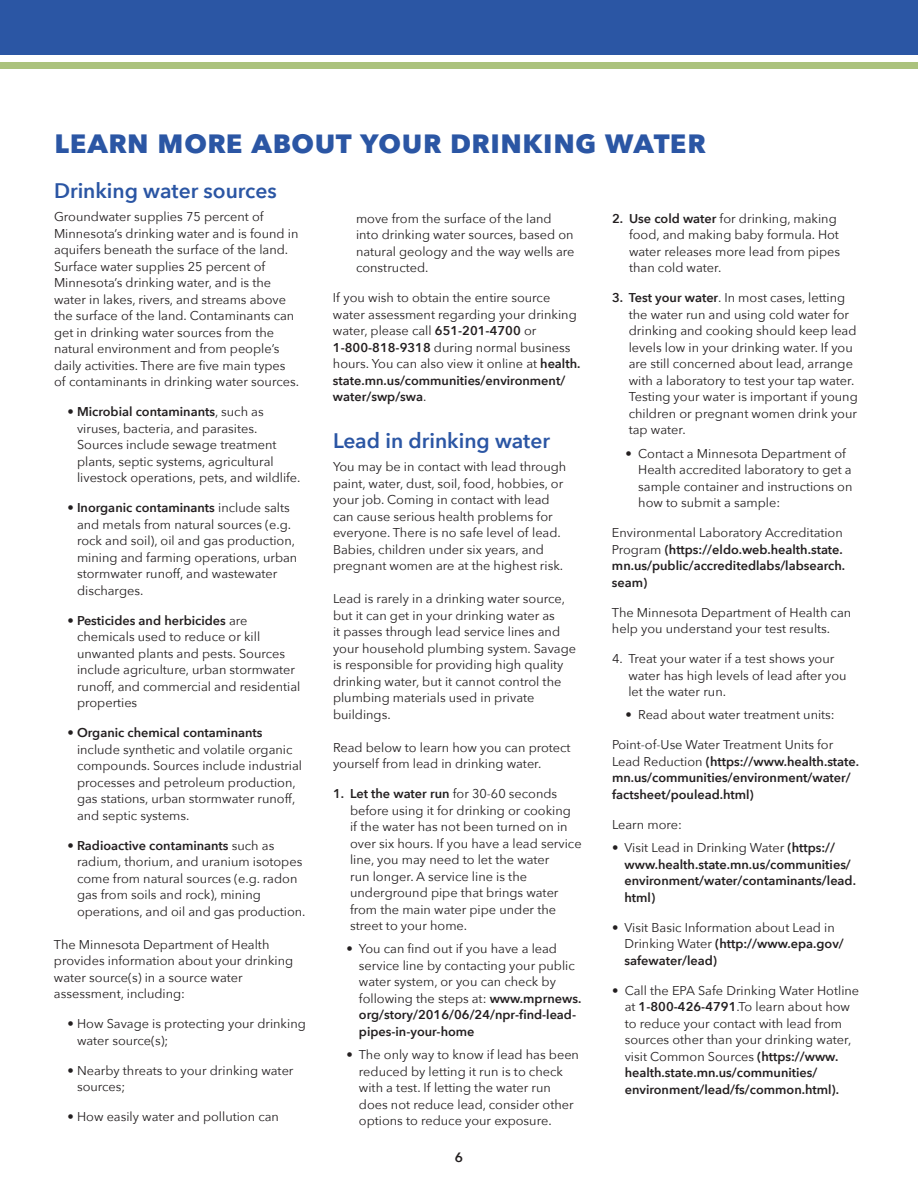
<style>
.page{position:relative;width:918px;height:1188px;background:#fff}
.page>*{position:absolute;margin:0;border:0;box-sizing:border-box;transform-origin:0 0}
.t1{font:700 33px "Avenir Next";letter-spacing:.025em;color:#2b56a4}
.t2{font:600 21px "Avenir Next";color:#2b56a4}
.t3{font:600 13.5px "Avenir Next";color:#231f20}
.t4{font:12.75px/16.5px "Avenir Next";color:#231f20}
.t5{font:600 12.75px/16.5px "Avenir Next";color:#231f20}
.s1{font-weight:600}
.s2{font-weight:400}
</style>
<div class="page">
<div style="left:0;top:0;width:918px;height:54px;background:#2b56a4"></div>
<div style="left:0;top:63px;width:918px;height:6px;background:#abc27d"></div>
<p class="t1" style="left:54px;top:113px;width:648px">learn more about your drinking water</p>
<p class="t2" style="left:54px;top:173px;width:224px">Drinking water sources</p>
<p class="t4" style="left:54px;top:208px;width:247px">Groundwater supplies 75 percent of Minnesota’s drinking water and is found in aquifers beneath the surface of the land.<br>Surface water supplies 25 percent of Minnesota’s drinking water, and is the water in lakes, rivers, and streams above the surface of the land. Contaminants can get in drinking water sources from the natural environment and from people’s daily activities. There are five main types of contaminants in drinking water sources.</p>
<p class="t4" style="left:77px;top:403px;width:225px;text-indent:-10px">• <span class="s1">Microbial contaminants</span>, such as viruses, bacteria, and parasites.<br>Sources include sewage treatment plants, septic systems, agricultural livestock operations, pets, and wildlife.</p>
<p class="t4" style="left:77px;top:499px;width:222px;text-indent:-10px">• <span class="s1">Inorganic contaminants</span> include salts and metals from natural sources (e.g. rock and soil), oil and gas production, mining and farming operations, urban stormwater runoff, and wastewater discharges.</p>
<p class="t4" style="left:77px;top:612px;width:225px;text-indent:-10px">• <span class="s1">Pesticides and herbicides</span> are chemicals used to reduce or kill unwanted plants and pests. Sources include agriculture, urban stormwater runoff, and commercial and residential properties</p>
<p class="t4" style="left:77px;top:724px;width:227px;text-indent:-10px">• <span class="s1">Organic chemical contaminants </span>include synthetic and volatile organic compounds. Sources include industrial processes and petroleum production, gas stations, urban stormwater runoff, and septic systems.</p>
<p class="t4" style="left:77px;top:837px;width:230px;text-indent:-10px">• <span class="s1">Radioactive contaminants</span> such as radium, thorium, and uranium isotopes come from natural sources (e.g. radon gas from soils and rock), mining operations, and oil and gas production.</p>
<p class="t4" style="left:54px;top:936px;width:241px">The Minnesota Department of Health provides information about your drinking water source(s) in a source water assessment, including:</p>
<p class="t4" style="left:77px;top:1015px;width:230px;text-indent:-10px">• How Savage is protecting your drinking water source(s);</p>
<p class="t4" style="left:77px;top:1062px;width:218px;text-indent:-10px">• Nearby threats to your drinking water sources;</p>
<p class="t4" style="left:68px;top:1108px;width:213px">• How easily water and pollution can</p>
<p class="t4" style="left:356px;top:210px;width:220px">move from the surface of the land into drinking water sources, based on natural geology and the way wells are constructed.</p>
<p class="t4" style="left:333px;top:289px;width:249px">If you wish to obtain the entire source water assessment regarding your drinking water, please call <span class="s1">651-201-4700</span> or <span class="s1">1-800-818-9318</span> during normal business hours. You can also view it online at <span class="s1">health. state.mn.us/communities/environment/ water/swp/swa</span>.</p>
<p class="t2" style="left:333px;top:423px;width:219px">Lead in drinking water</p>
<p class="t4" style="left:333px;top:458px;width:235px">You may be in contact with lead through paint, water, dust, soil, food, hobbies, or your job. Coming in contact with lead can cause serious health problems for everyone. There is no safe level of lead.<br>Babies, children under six years, and pregnant women are at the highest risk.</p>
<p class="t4" style="left:333px;top:590px;width:245px">Lead is rarely in a drinking water source, but it can get in your drinking water as<br>it passes through lead service lines and your household plumbing system. Savage is responsible for providing high quality drinking water, but it cannot control the plumbing materials used in private buildings.</p>
<p class="t4" style="left:333px;top:738px;width:239px">Read below to learn how you can protect yourself from lead in drinking water.</p>
<p class="t4" style="left:350px;top:785px;width:233px;text-indent:-17px"><span class="s1">1. Let the water run</span> for 30-60 seconds before using it for drinking or cooking<br>if the water has not been turned on in over six hours. If you have a lead service line, you may need to let the water<br>run longer. A service line is the underground pipe that brings water from the main water pipe under the street to your home.</p>
<p class="t4" style="left:359px;top:940px;width:224px;text-indent:-12px">• You can find out if you have a lead service line by contacting your public water system, or you can check by following the steps at: <span class="s1">www.mprnews. org/story/2016/06/24/npr-find-lead&shy;pipes-in-your-home</span></p>
<p class="t4" style="left:359px;top:1046px;width:222px;text-indent:-12px">• The only way to know if lead has been reduced by letting it run is to check with a test. If letting the water run does not reduce lead, consider other options to reduce your exposure.</p>
<p class="t4" style="left:629px;top:210px;width:213px;text-indent:-17px"><span class="s1">2. Use cold water</span> for drinking, making food, and making baby formula. Hot water releases more lead from pipes than cold water.</p>
<p class="t4" style="left:629px;top:289px;width:231px;text-indent:-17px"><span class="s1">3. Test your water</span>. In most cases, letting the water run and using cold water for drinking and cooking should keep lead levels low in your drinking water. If you are still concerned about lead, arrange with a laboratory to test your tap water.<br>Testing your water is important if young children or pregnant women drink your tap water.</p>
<p class="t4" style="left:638px;top:444px;width:216px;text-indent:-13px">• Contact a Minnesota Department of Health accredited laboratory to get a sample container and instructions on how to submit a sample:</p>
<p class="t5" style="left:612px;top:524px;width:235px"><span class="s2">Environmental Laboratory Accreditation Program</span> (https://eldo.web.health.state. mn.us/public/accreditedlabs/labsearch. seam)</p>
<p class="t4" style="left:612px;top:603px;width:241px">The Minnesota Department of Health can help you understand your test results.</p>
<p class="t4" style="left:628px;top:650px;width:220px;text-indent:-16px">4. Treat your water if a test shows your water has high levels of lead after you let the water run.</p>
<p class="t4" style="left:626px;top:706px;width:211px">• Read about water treatment units:</p>
<p class="t5" style="left:612px;top:736px;width:249px"><span class="s2">Point-of-Use Water Treatment Units for Lead Reduction</span> (https://www.health.state. mn.us/communities/environment/water/ factsheet/poulead.html)</p>
<p class="t4" style="left:612px;top:816px;width:72px">Learn more:</p>
<p class="t5" style="left:625px;top:839px;width:233px;text-indent:-13px"><span class="s2">• Visit Lead in Drinking Water</span> (https:// www.health.state.mn.us/communities/ environment/water/contaminants/lead. html)</p>
<p class="t4" style="left:625px;top:918px;width:221px;text-indent:-13px">• Visit Basic Information about Lead in<br>Drinking Water <span class="s1">(http://www.epa.gov/ safewater/lead)</span></p>
<p class="t4" style="left:625px;top:981px;width:236px;text-indent:-13px">• Call the EPA Safe Drinking Water Hotline at <span class="s1">1-800-426-4791</span>.To learn about how to reduce your contact with lead from sources other than your drinking water, visit Common Sources <span class="s1">(https://www. health.state.mn.us/communities/ environment/lead/fs/common.html).</span></p>
<p class="t3" style="left:455px;top:1145px;width:10px">6</p>
</div>
